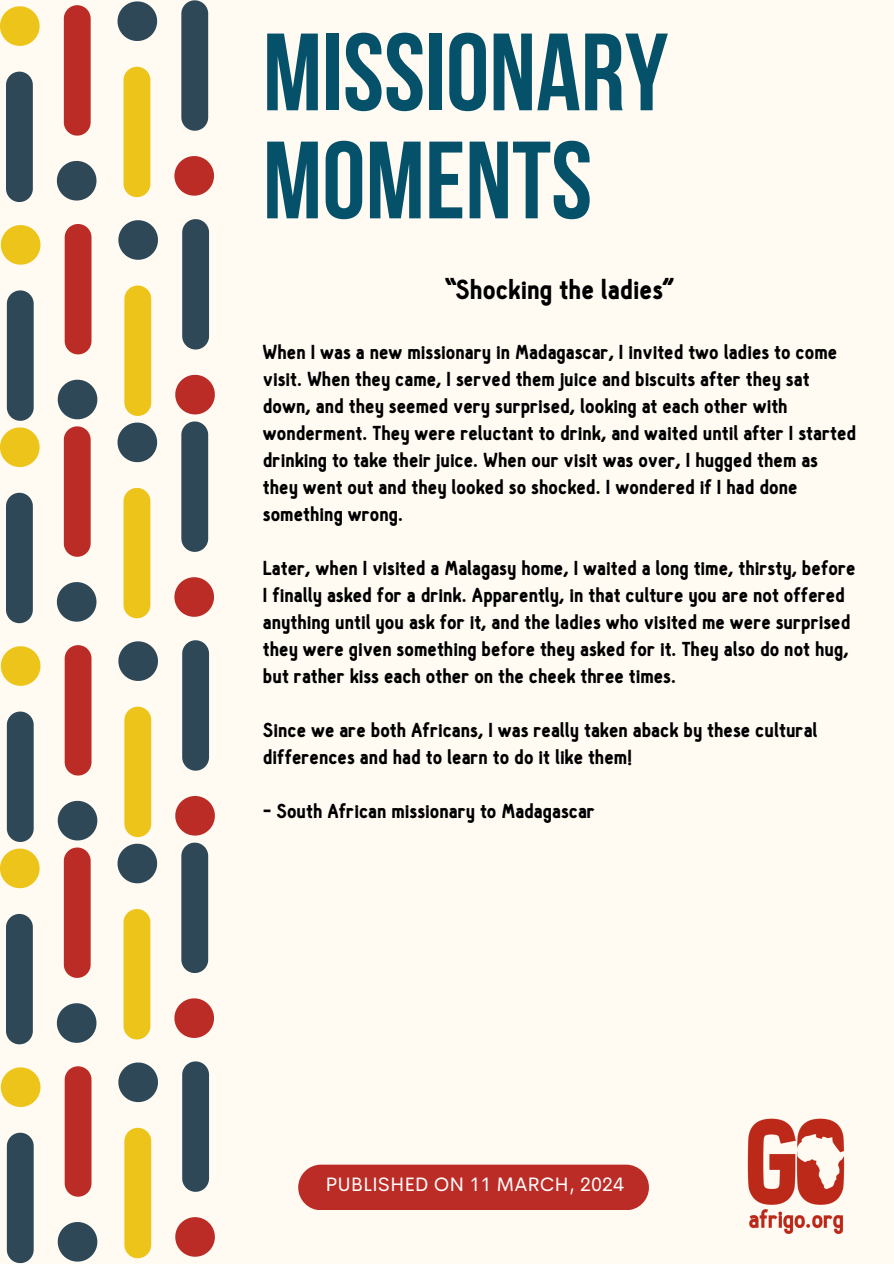
<style>
.page{position:relative;width:894px;height:1264px;background:#fff}
.page>*{position:absolute;margin:0;border:0;box-sizing:border-box;transform-origin:0 0}
.t1{font:700 109.65px/108px "Bebas Neue";color:#05516a}
.t2{font:900 27px "Hallosans";color:#000}
.t3{font:900 19.8px/27px "Hallosans";color:#000}
.t4{font:19.5px "Cerebri Sans";color:#fff}
</style>
<div class="page">
<div style="left:0;top:0;width:893px;height:1263px;background:#fffbf3"></div>
<svg style="left:7px;top:290px;width:27px;height:131px;background:#3b5261"></svg>
<div style="left:65px;top:224px;width:26px;height:130px;background:#bc2c26"></div>
<svg style="left:1px;top:225px;width:39px;height:40px"></svg>
<svg style="left:58px;top:380px;width:39px;height:39px"></svg>
<svg style="left:124px;top:285px;width:27px;height:131px;background:#eec726"></svg>
<svg style="left:182px;top:219px;width:27px;height:130px;background:#39505f"></svg>
<svg style="left:118px;top:220px;width:40px;height:40px"></svg>
<svg style="left:175px;top:375px;width:40px;height:39px"></svg>
<svg style="left:6px;top:72px;width:27px;height:130px;background:#38505f"></svg>
<svg style="left:64px;top:5px;width:27px;height:131px;background:#bf3832"></svg>
<svg style="left:0;top:6px;width:40px;height:40px"></svg>
<svg style="left:57px;top:161px;width:39px;height:39px"></svg>
<svg style="left:123px;top:67px;width:27px;height:130px;background:#eec725"></svg>
<svg style="left:181px;top:0;width:27px;height:131px;background:#3b5261"></svg>
<svg style="left:117px;top:1px;width:40px;height:40px"></svg>
<svg style="left:174px;top:156px;width:40px;height:40px"></svg>
<svg style="left:7px;top:711px;width:27px;height:131px;background:#3b5261"></svg>
<div style="left:65px;top:645px;width:26px;height:130px;background:#bc2c26"></div>
<svg style="left:1px;top:646px;width:39px;height:39px"></svg>
<svg style="left:58px;top:800px;width:39px;height:40px"></svg>
<svg style="left:124px;top:706px;width:27px;height:131px;background:#eec726"></svg>
<svg style="left:182px;top:640px;width:27px;height:130px;background:#39505f"></svg>
<svg style="left:118px;top:641px;width:40px;height:40px"></svg>
<svg style="left:175px;top:796px;width:40px;height:39px"></svg>
<svg style="left:6px;top:493px;width:27px;height:130px;background:#38505f"></svg>
<svg style="left:64px;top:426px;width:27px;height:130px;background:#bf3730"></svg>
<svg style="left:0;top:427px;width:40px;height:40px"></svg>
<svg style="left:57px;top:582px;width:39px;height:39px"></svg>
<svg style="left:123px;top:488px;width:27px;height:130px;background:#eec725"></svg>
<svg style="left:181px;top:421px;width:27px;height:131px;background:#3b5261"></svg>
<svg style="left:117px;top:422px;width:40px;height:40px"></svg>
<svg style="left:174px;top:577px;width:40px;height:40px"></svg>
<svg style="left:7px;top:1132px;width:27px;height:130px;background:#3a5160"></svg>
<div style="left:65px;top:1066px;width:26px;height:130px;background:#bc2c26"></div>
<svg style="left:1px;top:1067px;width:39px;height:39px"></svg>
<svg style="left:58px;top:1222px;width:39px;height:39px"></svg>
<svg style="left:124px;top:1127px;width:27px;height:131px;background:#eec726"></svg>
<svg style="left:182px;top:1061px;width:27px;height:130px;background:#39505f"></svg>
<svg style="left:118px;top:1062px;width:40px;height:40px"></svg>
<svg style="left:175px;top:1217px;width:40px;height:39px"></svg>
<svg style="left:6px;top:913px;width:27px;height:131px;background:#3a5160"></svg>
<svg style="left:64px;top:847px;width:27px;height:130px;background:#bf3731"></svg>
<svg style="left:0;top:848px;width:40px;height:40px"></svg>
<svg style="left:57px;top:1003px;width:39px;height:39px"></svg>
<svg style="left:123px;top:909px;width:27px;height:130px;background:#eec725"></svg>
<svg style="left:181px;top:842px;width:27px;height:131px;background:#3b5261"></svg>
<svg style="left:117px;top:843px;width:40px;height:40px"></svg>
<svg style="left:174px;top:998px;width:40px;height:39px"></svg>
<div style="left:298px;top:1164px;width:350px;height:46px;background:#bc2c26;border-radius:23px"></div>
<img style="left:747px;top:1118px;width:98px;height:116px">
<p class="t1" style="left:263px;top:29px;width:407px">MISSIONARY<br>MOMENTS</p>
<h1 class="t2" style="left:446px;top:277px;width:230px">"Shocking the ladies”</h1>
<h2 class="t3" style="left:263px;top:339px;width:594px">When I was a new missionary in Madagascar, I invited two ladies to come visit. When they came, I served them juice and biscuits after they sat down, and they seemed very surprised, looking at each other with wonderment. They were reluctant to drink, and waited until after I started drinking to take their juice. When our visit was over, I hugged them as they went out and they looked so shocked. I wondered if I had done something wrong.</h2>
<p class="t3" style="left:263px;top:555px;width:594px">Later, when I visited a Malagasy home, I waited a long time, thirsty, before I finally asked for a drink. Apparently, in that culture you are not offered anything until you ask for it, and the ladies who visited me were surprised they were given something before they asked for it. They also do not hug, but rather kiss each other on the cheek three times.</p>
<p class="t3" style="left:263px;top:717px;width:556px">Since we are both Africans, I was really taken aback by these cultural differences and had to learn to do it like them!</p>
<p class="t3" style="left:263px;top:798px;width:333px">- South African missionary to Madagascar</p>
<p class="t4" style="left:325px;top:1171px;width:300px">PUBLISHED ON 11 MARCH, 2024</p>
</div>
